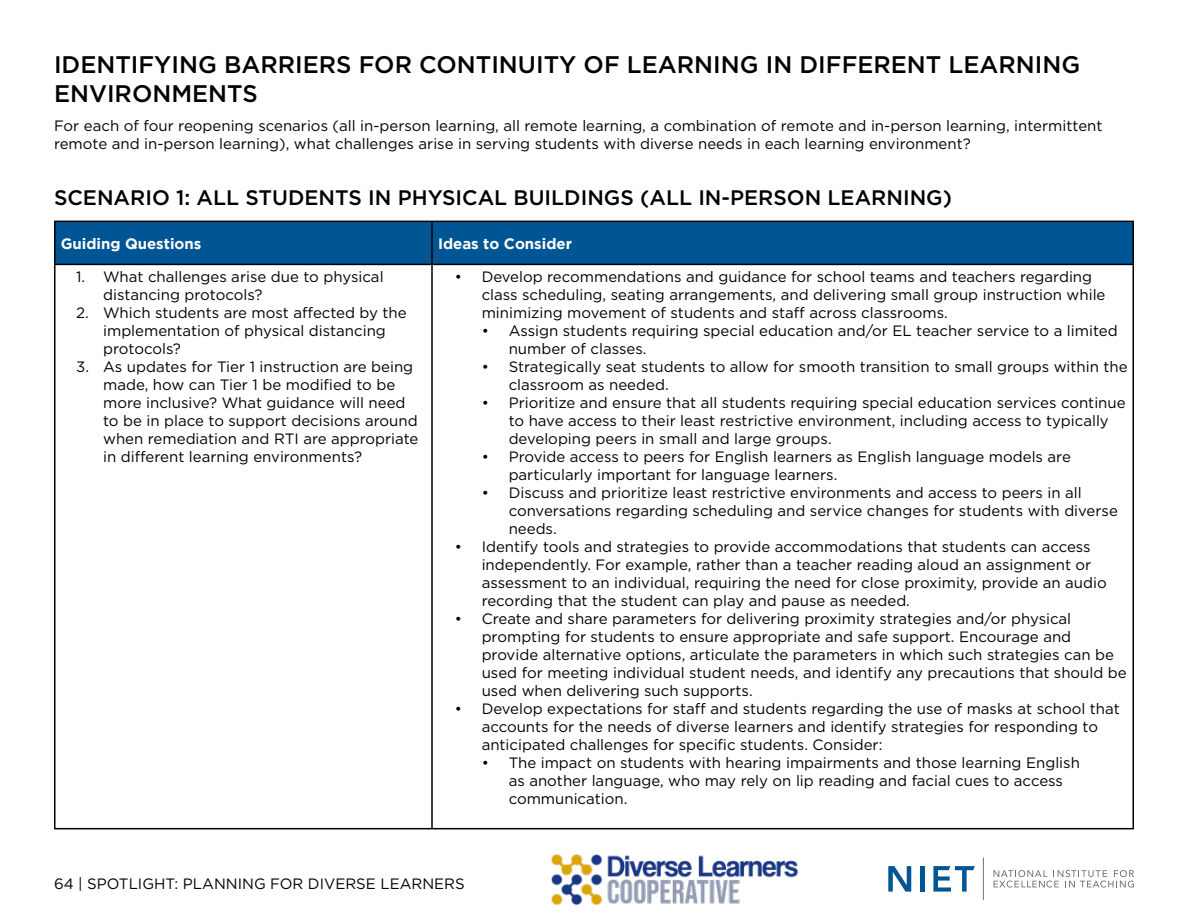
<style>
.page{position:relative;width:1188px;height:918px;background:#fff}
.page>*{position:absolute;margin:0;border:0;box-sizing:border-box;transform-origin:0 0}
.t1{font:500 24px/28.8px "Gotham";color:#000}
.t2{font:500 21px "Gotham";color:#000}
.t3{font:15px/18px "Gotham";color:#000}
.t4{font:700 15px "Gotham";color:#fff}
</style>
<div class="page">
<svg style="left:888px;top:866px;width:23px;height:26px"></svg>
<hr style="left:921px;top:866px;width:4px;height:26px;background:#005695">
<svg style="left:933px;top:866px;width:42px;height:26px"></svg>
<hr style="left:983px;top:858px;width:1px;height:42px;background:#6a747b">
<svg style="left:994px;top:870px;width:140px;height:18px"></svg>
<img style="left:551px;top:854px;width:248px;height:52px">
<div style="left:56px;top:222px;width:1076px;height:42px;background:#005694"></div>
<hr style="left:54px;top:221px;width:378px;height:1px;background:#000">
<hr style="left:54px;top:222px;width:2px;height:42px;background:#000">
<hr style="left:432px;top:221px;width:702px;height:1px;background:#000">
<hr style="left:431px;top:222px;width:2px;height:42px;background:#000">
<hr style="left:1132px;top:222px;width:2px;height:42px;background:#000">
<hr style="left:54px;top:264px;width:378px;height:1px;background:#000">
<hr style="left:54px;top:265px;width:2px;height:563px;background:#000">
<hr style="left:432px;top:264px;width:702px;height:1px;background:#000">
<hr style="left:431px;top:265px;width:2px;height:563px;background:#000">
<hr style="left:1132px;top:265px;width:2px;height:563px;background:#000">
<hr style="left:54px;top:828px;width:378px;height:1px;background:#000">
<hr style="left:432px;top:828px;width:702px;height:1px;background:#000">
<h1 class="t1" style="left:54px;top:50px;width:1028px">IDENTIFYING BARRIERS FOR CONTINUITY OF LEARNING IN DIFFERENT LEARNING<br>ENVIRONMENTS</h1>
<p class="t3" style="left:54px;top:116px;width:1050px">For each of four reopening scenarios (all in-person learning, all remote learning, a combination of remote and in-person learning, intermittent remote and in-person learning), what challenges arise in serving students with diverse needs in each learning environment?</p>
<h2 class="t2" style="left:54px;top:184px;width:900px">SCENARIO 1: ALL STUDENTS IN PHYSICAL BUILDINGS (ALL IN-PERSON LEARNING)</h2>
<p class="t4" style="left:61px;top:235px;width:142px">Guiding Questions</p>
<p class="t4" style="left:438px;top:235px;width:135px">Ideas to Consider</p>
<p class="t3" style="left:482px;top:268px;width:625px;text-indent:-27px">• Develop recommendations and guidance for school teams and teachers regarding class scheduling, seating arrangements, and delivering small group instruction while minimizing movement of students and staff across classrooms.</p>
<p class="t3" style="left:509px;top:322px;width:611px;text-indent:-27px">• Assign students requiring special education and/or EL teacher service to a limited number of classes.</p>
<p class="t3" style="left:509px;top:358px;width:621px;text-indent:-27px">• Strategically seat students to allow for smooth transition to small groups within the classroom as needed.</p>
<p class="t3" style="left:509px;top:394px;width:618px;text-indent:-27px">• Prioritize and ensure that all students requiring special education services continue to have access to their least restrictive environment, including access to typically developing peers in small and large groups.</p>
<p class="t3" style="left:509px;top:448px;width:564px;text-indent:-27px">• Provide access to peers for English learners as English language models are particularly important for language learners.</p>
<p class="t3" style="left:509px;top:484px;width:611px;text-indent:-27px">• Discuss and prioritize least restrictive environments and access to peers in all conversations regarding scheduling and service changes for students with diverse needs.</p>
<p class="t3" style="left:482px;top:538px;width:627px;text-indent:-27px">• Identify tools and strategies to provide accommodations that students can access independently. For example, rather than a teacher reading aloud an assignment or assessment to an individual, requiring the need for close proximity, provide an audio recording that the student can play and pause as needed.</p>
<p class="t3" style="left:482px;top:610px;width:647px;text-indent:-27px">• Create and share parameters for delivering proximity strategies and/or physical prompting for students to ensure appropriate and safe support. Encourage and provide alternative options, articulate the parameters in which such strategies can be used for meeting individual student needs, and identify any precautions that should be used when delivering such supports.</p>
<p class="t3" style="left:482px;top:700px;width:640px;text-indent:-27px">• Develop expectations for staff and students regarding the use of masks at school that accounts for the needs of diverse learners and identify strategies for responding to anticipated challenges for specific students. Consider:</p>
<p class="t3" style="left:509px;top:754px;width:573px;text-indent:-27px">• The impact on students with hearing impairments and those learning English as another language, who may rely on lip reading and facial cues to access communication.</p>
<p class="t3" style="left:103px;top:268px;width:282px;text-indent:-27px">1. What challenges arise due to physical distancing protocols?</p>
<p class="t3" style="left:103px;top:304px;width:305px;text-indent:-27px">2. Which students are most affected by the implementation of physical distancing protocols?</p>
<p class="t3" style="left:103px;top:358px;width:317px;text-indent:-27px">3. As updates for Tier 1 instruction are being made, how can Tier 1 be modified to be more inclusive? What guidance will need to be in place to support decisions around when remediation and RTI are appropriate in different learning environments?</p>
<p class="t3" style="left:54px;top:874px;width:412px">64 | SPOTLIGHT: PLANNING FOR DIVERSE LEARNERS</p>
</div>
